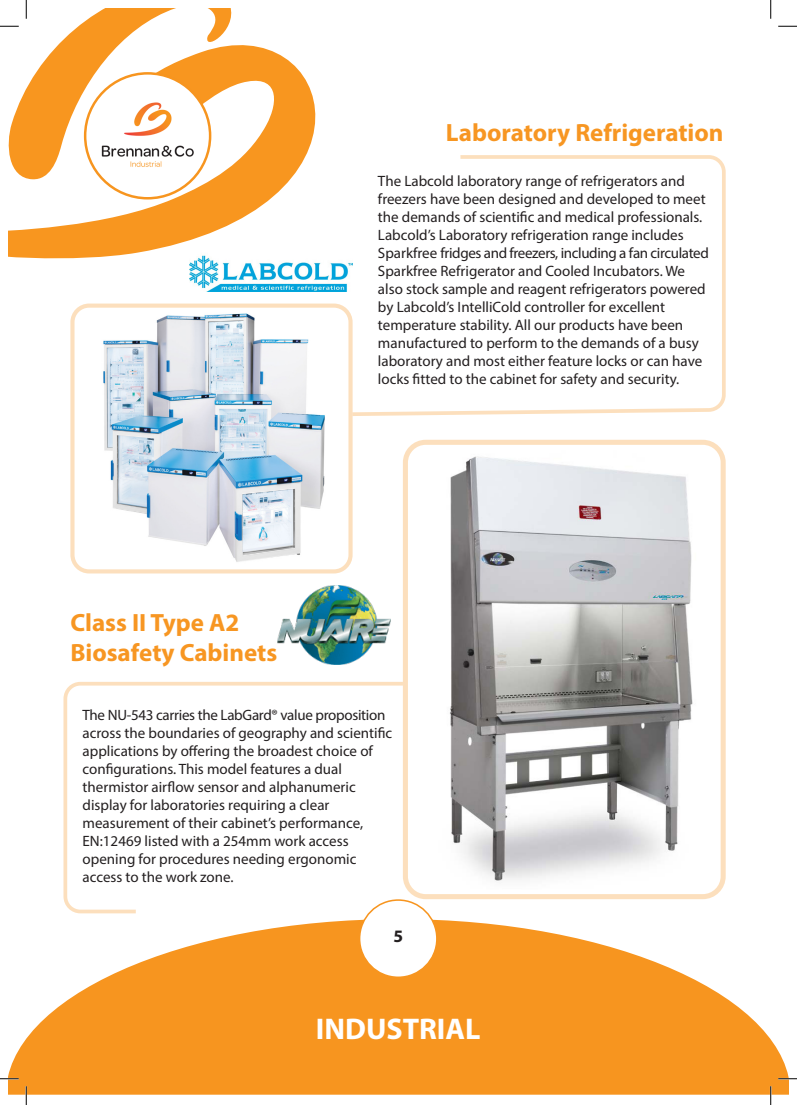
<style>
.page{position:relative;width:797px;height:1105px;background:#fff}
.page>*{position:absolute;margin:0;border:0;box-sizing:border-box;transform-origin:0 0}
.t1{font:700 50px "Myriad Pro";color:#231f20}
.t2{font:700 30px "Myriad Pro";color:#fff}
.t3{font:700 25px "Myriad Pro";color:#f79622}
.t4{font:700 17.5px "Myriad Pro";color:#231f20}
.t5{font:15px/18px "Myriad Pro";color:#231f20}
</style>
<div class="page">
<div style="left:403px;top:440px;width:322px;height:459px;border:5px solid #f79622;border-radius:20px"></div>
<div style="left:70px;top:304px;width:282px;height:269px;border:4px solid #f79622;border-radius:17px"></div>
<svg style="left:9px;top:9px;width:307px;height:250px"></svg>
<svg style="left:9px;top:919px;width:779px;height:176px;fill:#f7951f"></svg>
<div style="left:85px;top:73px;width:125px;height:125px;background:#fff;border-radius:50%"></div>
<div style="left:359px;top:900px;width:78px;height:77px;background:#fff;border-radius:50%"></div>
<div style="left:359px;top:899px;width:78px;height:79px;border:2px solid #f7951f;border-radius:50%"></div>
<img style="left:101px;top:102px;width:93px;height:65px">
<img style="left:103px;top:313px;width:222px;height:249px">
<svg style="left:351px;top:155px;width:375px;height:262px"></svg>
<img style="left:278px;top:585px;width:112px;height:79px">
<img style="left:450px;top:456px;width:243px;height:425px">
<svg style="left:63px;top:681px;width:341px;height:234px"></svg>
<img style="left:189px;top:250px;width:163px;height:42px">
<svg style="left:0;top:25px;width:19px;height:2px"></svg>
<svg style="left:778px;top:25px;width:19px;height:2px"></svg>
<svg style="left:0;top:1078px;width:19px;height:1px"></svg>
<svg style="left:778px;top:1078px;width:19px;height:1px"></svg>
<svg style="left:25px;top:0;width:2px;height:19px"></svg>
<svg style="left:25px;top:1086px;width:2px;height:19px"></svg>
<svg style="left:770px;top:0;width:1px;height:19px"></svg>
<svg style="left:770px;top:1086px;width:1px;height:19px"></svg>
<p class="t3" style="left:446px;top:117px;width:279px">Laboratory Refrigeration</p>
<p class="t3" style="left:70px;top:607px;width:170px">Class II Type A2</p>
<p class="t3" style="left:70px;top:637px;width:208px">Biosafety Cabinets</p>
<p class="t5" style="left:378px;top:172px;width:332px">The Labcold laboratory range of refrigerators and freezers have been designed and developed to meet the demands of scientific and medical professionals.<br>Labcold’s Laboratory refrigeration range includes Sparkfree fridges and freezers, including a fan circulated Sparkfree Refrigerator and Cooled Incubators. We also stock sample and reagent refrigerators powered by Labcold’s IntelliCold controller for excellent</p>
<p class="t5" style="left:378px;top:316px;width:326px">temperature stability. All our products have been manufactured to perform to the demands of a busy laboratory and most either feature locks or can have locks fitted to the cabinet for safety and security.</p>
<p class="t5" style="left:83px;top:706px;width:311px">The NU-543 carries the LabGard® value proposition across the boundaries of geography and scientific applications by offering the broadest choice of configurations. This model features a dual</p>
<p class="t5" style="left:83px;top:778px;width:275px">thermistor airflow sensor and alphanumeric</p>
<p class="t5" style="left:83px;top:796px;width:248px">display for laboratories requiring a clear</p>
<p class="t5" style="left:83px;top:814px;width:282px">measurement of their cabinet’s performance,<br>EN:12469 listed with a 254mm work access</p>
<p class="t5" style="left:83px;top:850px;width:275px">opening for procedures needing ergonomic</p>
<p class="t5" style="left:83px;top:868px;width:152px">access to the work zone.</p>
<p class="t4" style="left:393px;top:925px;width:11px">5</p>
<p class="t1" style="left:384px;top:917px;width:29px">1</p>
<p class="t2" style="left:316px;top:1009px;width:166px">INDUSTRIAL</p>
</div>
